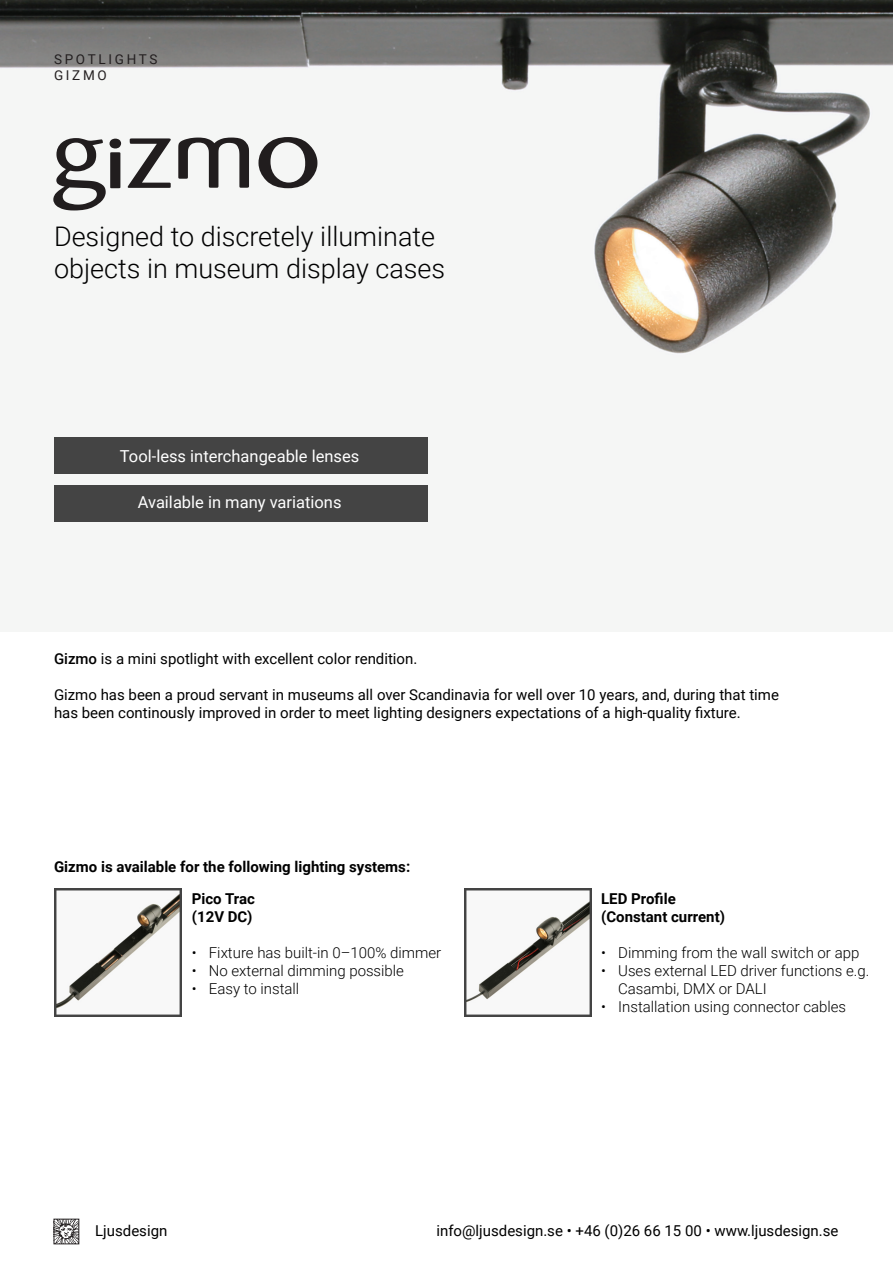
<style>
.page{position:relative;width:893px;height:1263px;background:#fff}
.page>*{position:absolute;margin:0;border:0;box-sizing:border-box;transform-origin:0 0}
.Paragraph__regular{font:300 27px/32.4px "Roboto";color:#000}
.Paragraph__regular-2{font:16.5px "Roboto";color:#fff}
.Paragraph__regular-3{font:15px "Roboto";color:#000}
.t1{font:300 15px/18px "Roboto";color:#000}
.Paragraph__regular-4{font:700 15px "Roboto";color:#000}
.Heading__inactive{font:13.5px "Roboto";letter-spacing:.2em;color:#231f20}
.Heading__active{font:13.5px "Roboto";letter-spacing:.2em;color:#231f20}
.s1{font-weight:500}
</style>
<div class="page">
<svg style="left:56px;top:1221px;width:21px;height:21px"></svg>
<div style="left:54px;top:1219px;width:25px;height:25px;border:1px solid #231f20"></div>
<img style="left:0;top:0;width:893px;height:522px">
<div style="left:54px;top:485px;width:373px;height:37px;background:#444"></div>
<div style="left:54px;top:437px;width:373px;height:37px;background:#444"></div>
<svg style="left:53px;top:138px;width:68px;height:72px"></svg>
<svg style="left:128px;top:138px;width:43px;height:50px"></svg>
<svg style="left:178px;top:138px;width:71px;height:50px"></svg>
<svg style="left:258px;top:137px;width:59px;height:51px"></svg>
<img style="left:464px;top:889px;width:128px;height:127px">
<img style="left:54px;top:889px;width:128px;height:127px">
<p class="Heading__inactive" style="left:54px;top:50px;width:105px">SPOTLIGHTS</p>
<p class="Heading__active" style="left:54px;top:66px;width:54px">GIZMO</p>
<p class="Paragraph__regular" style="left:54px;top:219px;width:393px">Designed to discretely illuminate objects in museum display cases</p>
<p class="Paragraph__regular-2" style="left:120px;top:445px;width:241px">Tool-less interchangeable lenses</p>
<p class="Paragraph__regular-2" style="left:138px;top:491px;width:205px">Available in many variations</p>
<p class="Paragraph__regular-3" style="left:54px;top:648px;width:365px"><span class="s1">Gizmo</span> is a mini spotlight with excellent color rendition.</p>
<p class="Paragraph__regular-3" style="left:54px;top:684px;width:726px">Gizmo has been a proud servant in museums all over Scandinavia for well over 10 years, and, during that time</p>
<p class="Paragraph__regular-3" style="left:54px;top:702px;width:688px">has been continously improved in order to meet lighting designers expectations of a high-quality fixture.</p>
<p class="Paragraph__regular-4" style="left:54px;top:856px;width:358px">Gizmo is available for the following lighting systems:</p>
<p class="Paragraph__regular-4" style="left:192px;top:888px;width:65px">Pico Trac</p>
<p class="Paragraph__regular-4" style="left:192px;top:906px;width:62px">(12V DC)</p>
<p class="t1" style="left:192px;top:943px;width:251px">• Fixture has built-in 0–100% dimmer</p>
<p class="t1" style="left:192px;top:961px;width:214px">• No external dimming possible</p>
<p class="t1" style="left:192px;top:979px;width:109px">• Easy to install</p>
<p class="Paragraph__regular-4" style="left:601px;top:888px;width:76px">LED Profile</p>
<p class="Paragraph__regular-4" style="left:601px;top:906px;width:125px">(Constant current)</p>
<p class="t1" style="left:601px;top:943px;width:260px">• Dimming from the wall switch or app</p>
<p class="t1" style="left:618px;top:961px;width:253px;text-indent:-17px">• Uses external LED driver functions e.g.<br>Casambi, DMX or DALI</p>
<p class="t1" style="left:601px;top:997px;width:246px">• Installation using connector cables</p>
<p class="Paragraph__regular-3" style="left:95px;top:1220px;width:74px">Ljusdesign</p>
<p class="Paragraph__regular-3" style="left:436px;top:1220px;width:403px">info@ljusdesign.se • +46 (0)26 66 15 00 • www.ljusdesign.se</p>
</div>
